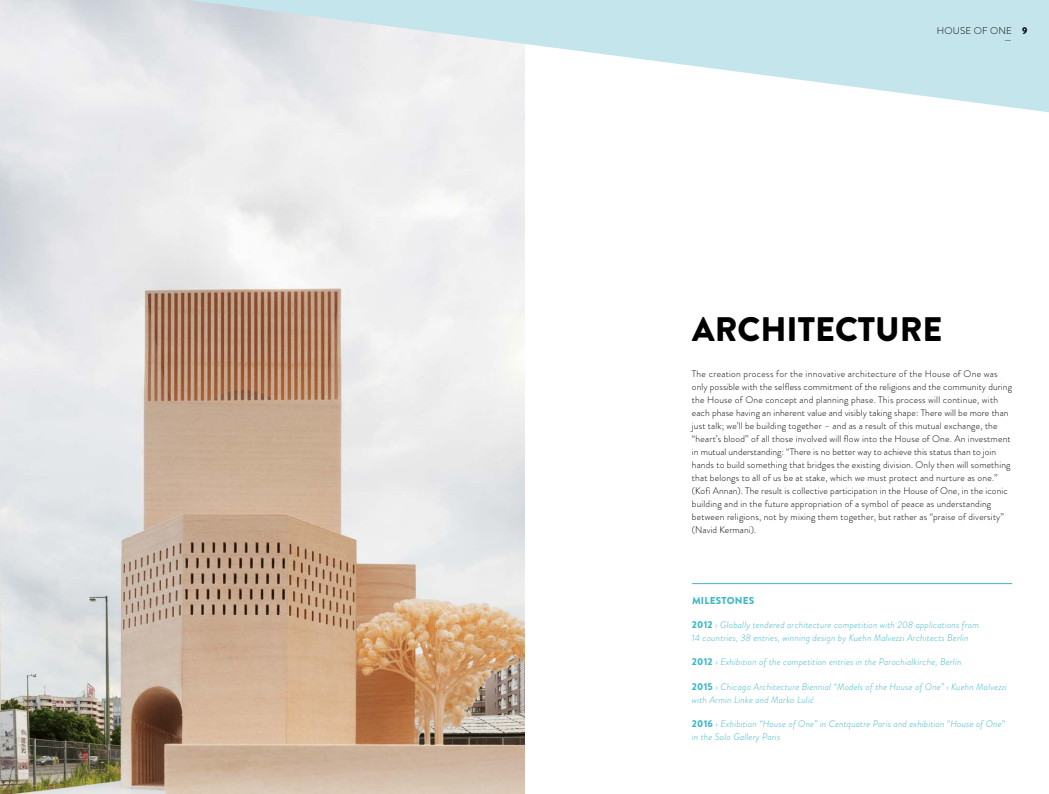
<style>
.page{position:relative;width:1049px;height:794px;background:#fff}
.page>*{position:absolute;margin:0;border:0;box-sizing:border-box;transform-origin:0 0}
.Head{font:900 34px "Brandon Grotesque";color:#000}
.Info_Head{font:900 10px "Brandon Grotesque";letter-spacing:.02em;color:#43b7c8}
.t1{font:300 9.8px/10px "Brandon Grotesque";letter-spacing:.02em;color:#000}
.Fließtext{font:300 9.5px/13px "Brandon Grotesque";letter-spacing:.015em;color:#000}
.Info{font:italic 300 9.5px/13px "Brandon Grotesque";letter-spacing:.02em;color:#43b7c8}
.s1{font-weight:900}
.s2{font-weight:900;font-style:normal;font-size:10px}
.s3{font-style:normal}
.s4{font-style:normal;font-size:10px}
</style>
<div class="page">
<img style="left:0;top:0;width:524px;height:794px">
<hr style="left:692px;top:583px;width:320px;height:1px;background:#43b7c8">
<svg style="left:188px;top:0;width:861px;height:112px;fill:#cae5eb"></svg>
<p class="t1" style="left:1004px;top:26px;width:25px;text-indent:-67px">HOUSE OF ONE <span class="s1">9 </span>—</p>
<p class="Head" style="left:692px;top:305px;width:252px">ARCHITECTURE</p>
<p class="Fließtext" style="left:692px;top:367px;width:322px">The creation process for the innovative architecture of the House of One was only possible with the selfless commitment of the religions and the community during the House of One concept and planning phase. This process will continue, with each phase having an inherent value and visibly taking shape: There will be more than just talk; we’ll be building together – and as a result of this mutual exchange, the “heart’s blood” of all those involved will flow into the House of One. An investment in mutual understanding: “There is no better way to achieve this status than to join hands to build something that bridges the existing division. Only then will something that belongs to all of us be at stake, which we must protect and nurture as one.” (Kofi Annan). The result is collective participation in the House of One, in the iconic building and in the future appropriation of a symbol of peace as understanding between religions, not by mixing them together, but rather as “praise of diversity” (Navid Kermani).</p>
<p class="Info_Head" style="left:692px;top:593px;width:64px">MILESTONES</p>
<p class="Info" style="left:692px;top:618px;width:289px"><span class="s2">2012</span> <span class="s3">›</span> Globally tendered architecture competition with 208 applications from<br>14 countries, 38 entries, winning design by Kuehn Malvezzi Architects Berlin</p>
<p class="Info" style="left:692px;top:655px;width:271px"><span class="s2">2012</span> <span class="s4">›</span> Exhibition of the competition entries in the Parochialkirche, Berlin</p>
<p class="Info" style="left:692px;top:680px;width:317px"><span class="s2">2015</span> <span class="s4">›</span> Chicago Architecture Biennial “Models of the House of One” › Kuehn Malvezzi with Armin Linke and Marko Lulić</p>
<p class="Info" style="left:692px;top:717px;width:314px"><span class="s2">2016</span> <span class="s4">›</span> Exhibition “House of One” in Centquatre Paris and exhibition “House of One” in the Solo Gallery Paris</p>
</div>
